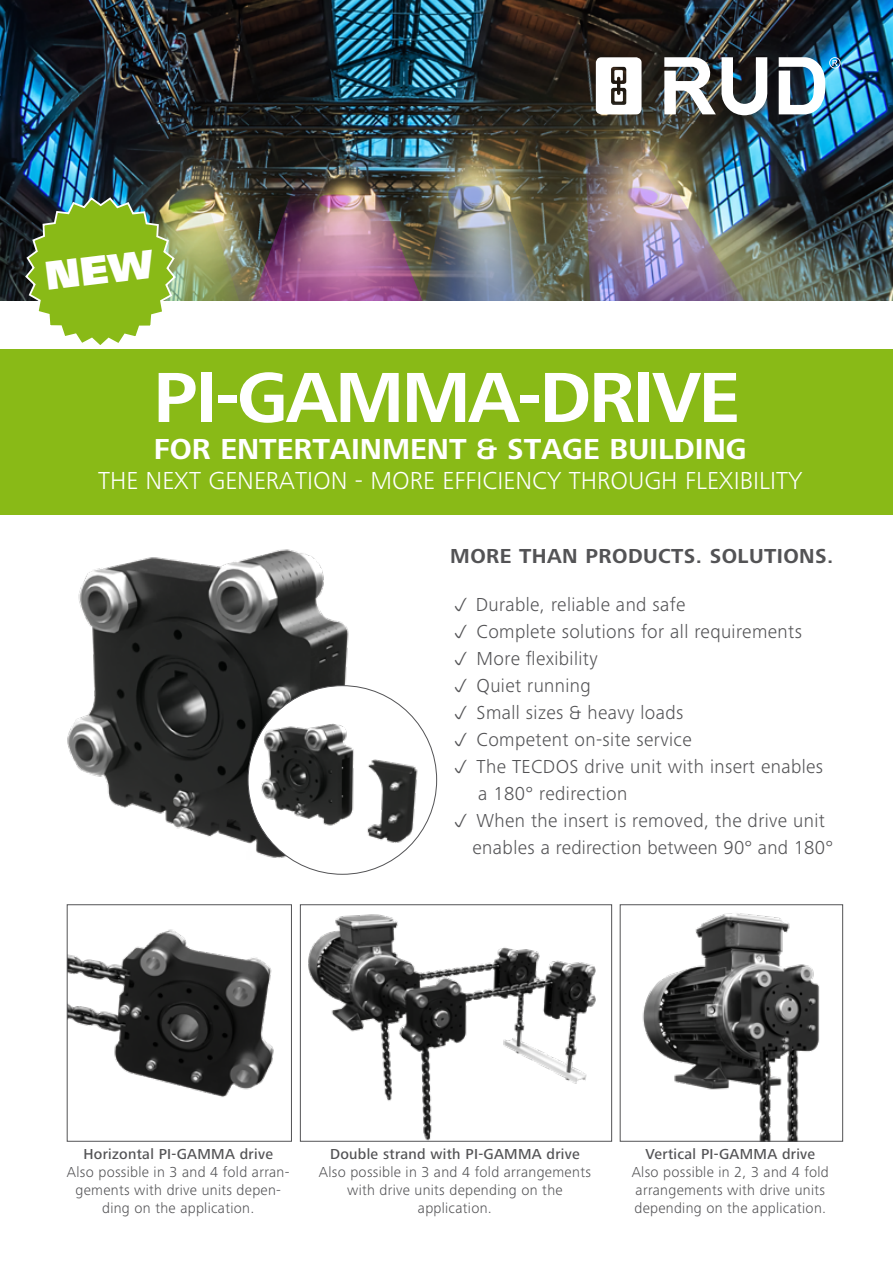
<style>
.page{position:relative;width:893px;height:1263px;background:#fff}
.page>*{position:absolute;margin:0;border:0;box-sizing:border-box;transform-origin:0 0}
.t1{font:700 73.5px "Frutiger Next LTW1 G";letter-spacing:-.03em;color:#fff}
.t2{font:700 30px "Frutiger Next LTW1 G";color:#fff}
.t3{font:300 25.5px "Frutiger Next LTW1 G";color:#fff}
.t4{font:700 21px "Frutiger Next LTW1 G";letter-spacing:.02em;color:#535355}
.t5{font:300 19.5px/27px "Frutiger Next LTW1 G";letter-spacing:.02em;color:#535355}
.t6{font:300 15px/18px "Frutiger Next LTW1 G";letter-spacing:.02em;color:#535355;text-align:center}
.t7{font:500 15px "Frutiger Next LTW1 G";letter-spacing:.02em;color:#535355}
</style>
<div class="page">
<img style="left:0;top:0;width:893px;height:301px">
<img style="left:208px;top:155px;width:196px;height:146px">
<img style="left:404px;top:154px;width:181px;height:147px">
<img style="left:585px;top:118px;width:227px;height:183px">
<svg style="left:622px;top:183px;width:39px;height:27px"></svg>
<div style="left:317px;top:192px;width:36px;height:19px;background:#89ba17;opacity:.75"></div>
<svg style="left:318px;top:193px;width:34px;height:16px"></svg>
<div style="left:446px;top:184px;width:40px;height:30px;background:#89ba17;opacity:.75"></div>
<svg style="left:448px;top:184px;width:36px;height:27px"></svg>
<svg style="left:596px;top:57px;width:45px;height:57px"></svg>
<img style="left:664px;top:57px;width:103px;height:58px">
<img style="left:779px;top:57px;width:62px;height:58px">
<div style="left:0;top:349px;width:893px;height:165px;background:#89ba17"></div>
<img style="left:67px;top:549px;width:282px;height:311px">
<div style="left:248px;top:686px;width:189px;height:188px;background:#fff;border-radius:50%"></div>
<img style="left:248px;top:713px;width:189px;height:143px">
<img style="left:642px;top:913px;width:178px;height:227px">
<div style="left:620px;top:904px;width:223px;height:238px;border:1px solid #535355"></div>
<img style="left:69px;top:929px;width:205px;height:168px">
<div style="left:67px;top:904px;width:225px;height:238px;border:1px solid #535355"></div>
<img style="left:308px;top:914px;width:288px;height:226px">
<div style="left:300px;top:904px;width:312px;height:238px;border:1px solid #535355"></div>
<img style="left:24px;top:192px;width:257px;height:153px">
<h1 class="t1" style="left:153px;top:355px;width:588px">PI-GAMMA-DRIVE</h1>
<h2 class="t2" style="left:154px;top:431px;width:594px">FOR ENTERTAINMENT &amp; STAGE BUILDING</h2>
<h3 class="t3" style="left:98px;top:465px;width:706px">THE NEXT GENERATION - MORE EFFICIENCY THROUGH FLEXIBILITY</h3>
<p class="t4" style="left:450px;top:543px;width:385px">MORE THAN PRODUCTS. SOLUTIONS.</p>
<p class="t5" style="left:472px;top:591px;width:362px">Durable, reliable and safe<br>Complete solutions for all requirements<br>More flexibility<br>Quiet running<br>Small sizes &amp; heavy loads<br>Competent on-site service<br>The TECDOS drive unit with insert enables a 180° redirection<br>When the insert is removed, the drive unit enables a redirection between 90° and 180°</p>
<p class="t7" style="left:83px;top:1145px;width:191px">Horizontal PI-GAMMA drive</p>
<p class="t6" style="left:67px;top:1162px;width:224px">Also possible in 3 and 4 fold arran&shy;gements with drive units depen&shy;ding on the application.</p>
<p class="t7" style="left:330px;top:1145px;width:251px">Double strand with PI-GAMMA drive</p>
<p class="t6" style="left:319px;top:1162px;width:274px">Also possible in 3 and 4 fold arrangements with drive units depending on the application.</p>
<p class="t7" style="left:645px;top:1145px;width:171px">Vertical PI-GAMMA drive</p>
<p class="t6" style="left:632px;top:1162px;width:199px;text-align:left">Also possible in 2, 3 and 4 fold arrangements with drive units depending on the application.</p>
</div>
